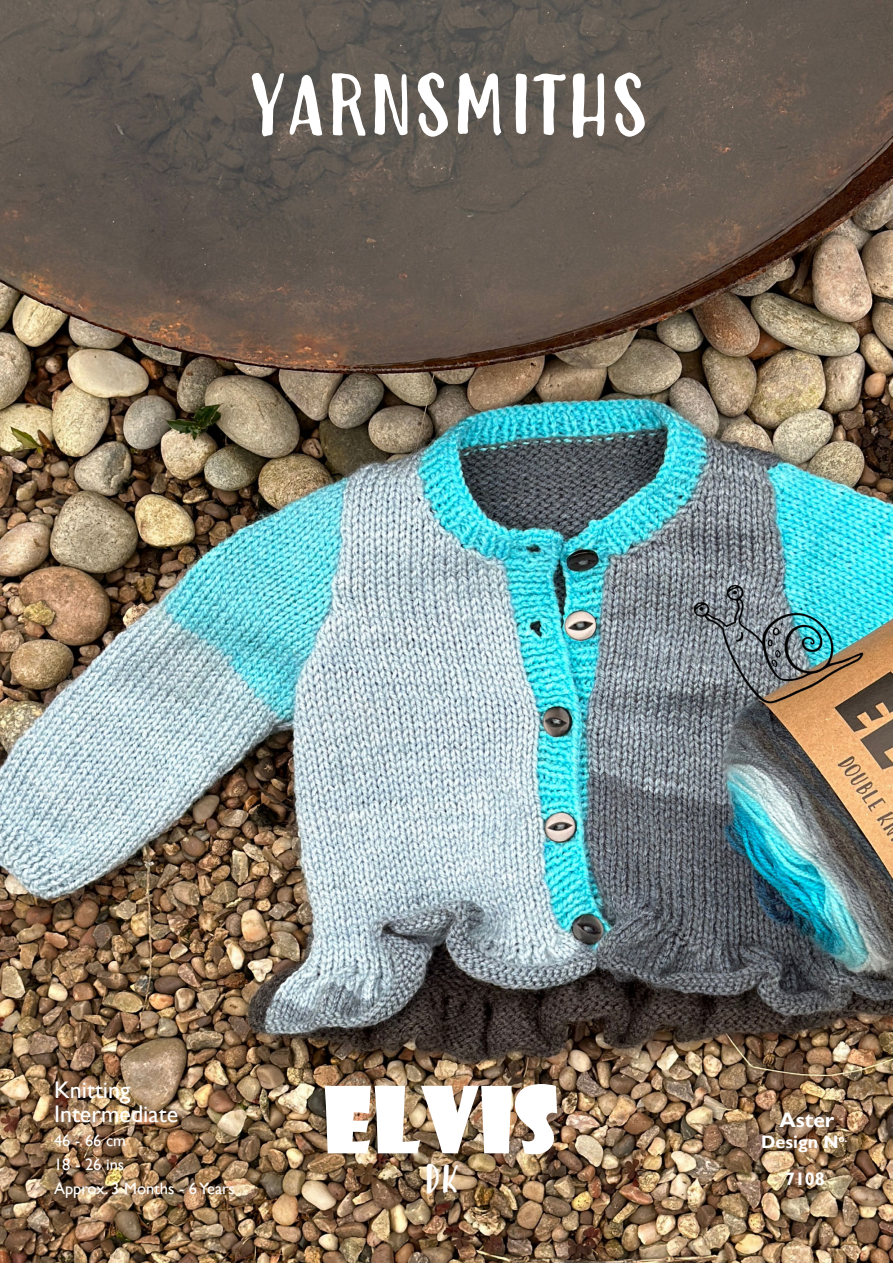
<style>
.page{position:relative;width:893px;height:1263px;background:#fff}
.page>*{position:absolute;margin:0;border:0;box-sizing:border-box;transform-origin:0 0}
.t1{font:90px "Modern Love Caps";color:#fff}
.t2{font:90px "Showcard Gothic";color:#fff}
.t3{font:36px "Modern Love Caps";color:#fff}
.t4{font:24px "Gill Sans";color:#fff}
.t5{font:700 21px "Gill Sans";color:#fff}
.t6{font:700 18px "Gill Sans";color:#fff}
.t7{font:16.5px "Gill Sans";color:#fff}
</style>
<div class="page">
<img style="left:0;top:0;width:893px;height:1263px">
<p class="t1" style="left:249px;top:43px;width:400px">yarnsmiths</p>
<p class="t4" style="left:54px;top:1076px;width:78px">Knitting</p>
<p class="t4" style="left:54px;top:1100px;width:126px">Intermediate</p>
<p class="t7" style="left:54px;top:1130px;width:74px">46 - 66 cm</p>
<p class="t7" style="left:54px;top:1154px;width:72px">18 - 26 ins</p>
<p class="t7" style="left:54px;top:1178px;width:182px">Approx. 3 Months - 6 Years</p>
<p class="t2" style="left:323px;top:1060px;width:237px">ELVIS</p>
<p class="t3" style="left:423px;top:1156px;width:36px">DK</p>
<p class="t5" style="left:779px;top:1107px;width:56px">Aster</p>
<p class="t6" style="left:761px;top:1131px;width:88px">Design N<sup>o.</sup></p>
<p class="t6" style="left:785px;top:1168px;width:41px">7108</p>
</div>
